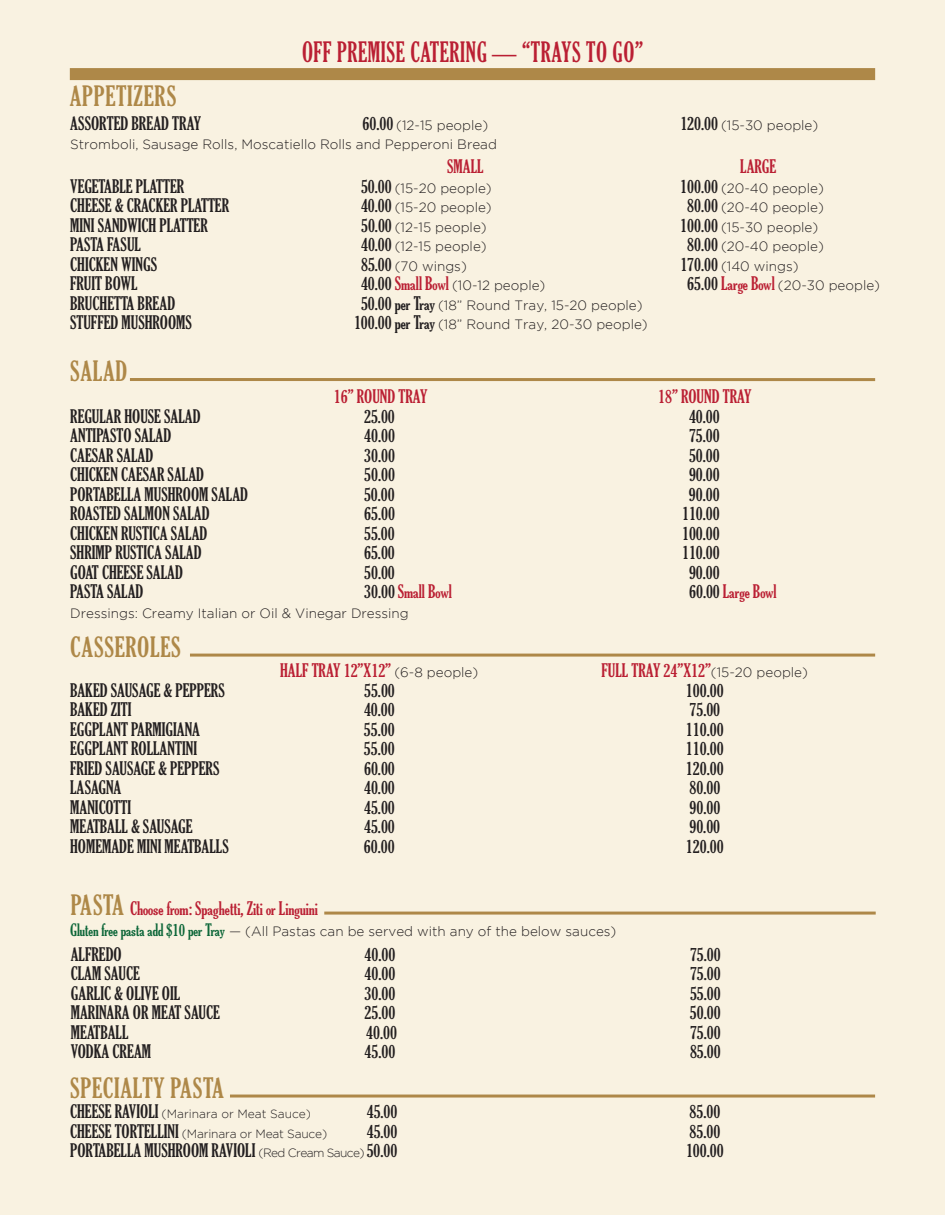
<style>
.page{position:relative;width:945px;height:1215px;background:#f9f2e1}
.page>*{position:absolute;margin:0;border:0;box-sizing:border-box;transform-origin:0 0}
.t1{font:27px "The Soul Of Vodka";letter-spacing:.025em;color:#ae8848}
.t2{font:27px "The Soul Of Vodka";letter-spacing:.025em;color:#ba1f33;scale:.9 1}
.t3{font:18px "The Soul Of Vodka";color:#231f20}
.t4{font:18px "The Soul Of Vodka";color:#ba1f33}
.t5{font:300 13.5px "Gotham";color:#231f20}
.t6{font:300 12px "Gotham";letter-spacing:-.01em;color:#231f20}
.s1{font-family:"The Soul Of Vodka";font-weight:400;font-size:18px}
.s2{font-family:"The Soul Of Vodka";font-weight:400;font-size:18px;color:#ba1f33}
.s3{color:#231f20}
.s4{font-family:"Gotham";font-weight:300;font-size:13.5px;color:#231f20}
.s5{font-size:27px;color:#ae8848}
.s6{font-family:"The Soul Of Vodka";font-weight:400;font-size:16.5px;color:#0c6638}
.s7{font-family:"Gotham";font-weight:300;font-size:12px}
</style>
<div class="page">
<div style="left:70px;top:68px;width:805px;height:12px;background:#ae8848"></div>
<hr style="left:130px;top:378px;width:745px;height:3px;background:#ae8848">
<hr style="left:190px;top:654px;width:685px;height:3px;background:#ae8848">
<hr style="left:324px;top:912px;width:552px;height:3px;background:#ae8848">
<hr style="left:230px;top:1095px;width:645px;height:3px;background:#ae8848">
<h1 class="t2" style="left:302px;top:41px;width:380px">OFF PREMISE CATERING — “TRAYS TO GO”</h1>
<h1 class="t1" style="left:70px;top:86px;width:108px">APPETIZERS</h1>
<p class="t3" style="left:70px;top:116px;width:132px">ASSORTED BREAD TRAY</p>
<p class="t5" style="left:362px;top:120px;width:127px"><span class="s1">60.00</span> (12-15 people)</p>
<p class="t5" style="left:680px;top:120px;width:139px"><span class="s1">120.00</span> (15-30 people)</p>
<p class="t5" style="left:70px;top:140px;width:428px">Stromboli, Sausage Rolls, Moscatiello Rolls and Pepperoni Bread</p>
<p class="t4" style="left:447px;top:160px;width:38px">SMALL</p>
<p class="t4" style="left:740px;top:160px;width:37px">LARGE</p>
<p class="t3" style="left:70px;top:179px;width:116px">VEGETABLE PLATTER</p>
<p class="t5" style="left:361px;top:183px;width:132px"><span class="s1">50.00</span> (15-20 people)</p>
<p class="t5" style="left:680px;top:183px;width:145px"><span class="s1">100.00</span> (20-40 people)</p>
<p class="t3" style="left:70px;top:199px;width:160px">CHEESE &amp; CRACKER PLATTER</p>
<p class="t5" style="left:361px;top:203px;width:132px"><span class="s1">40.00</span> (15-20 people)</p>
<p class="t5" style="left:687px;top:203px;width:138px"><span class="s1">80.00</span> (20-40 people)</p>
<p class="t3" style="left:70px;top:218px;width:139px">MINI SANDWICH PLATTER</p>
<p class="t5" style="left:361px;top:222px;width:127px"><span class="s1">50.00</span> (12-15 people)</p>
<p class="t5" style="left:680px;top:222px;width:139px"><span class="s1">100.00</span> (15-30 people)</p>
<p class="t3" style="left:70px;top:238px;width:72px">PASTA FASUL</p>
<p class="t5" style="left:361px;top:242px;width:127px"><span class="s1">40.00</span> (12-15 people)</p>
<p class="t5" style="left:687px;top:242px;width:138px"><span class="s1">80.00</span> (20-40 people)</p>
<p class="t3" style="left:70px;top:257px;width:88px">CHICKEN WINGS</p>
<p class="t5" style="left:361px;top:261px;width:107px"><span class="s1">85.00</span> (70 wings)</p>
<p class="t5" style="left:680px;top:261px;width:120px"><span class="s1">170.00</span> (140 wings)</p>
<p class="t3" style="left:70px;top:277px;width:69px">FRUIT BOWL</p>
<p class="t5" style="left:361px;top:281px;width:186px"><span class="s1">40.00</span> <span class="s2">Small Bowl</span> (10-12 people)</p>
<p class="t5" style="left:687px;top:281px;width:194px"><span class="s1">65.00</span> <span class="s2">Large Bowl</span> (20-30 people)</p>
<p class="t3" style="left:70px;top:296px;width:107px">BRUCHETTA BREAD</p>
<p class="t5" style="left:361px;top:300px;width:283px"><span class="s1">50.00 per Tray</span> (18” Round Tray, 15-20 people)</p>
<p class="t3" style="left:70px;top:316px;width:123px">STUFFED MUSHROOMS</p>
<p class="t5" style="left:354px;top:320px;width:295px"><span class="s1">100.00 per Tray</span> (18” Round Tray, 20-30 people)</p>
<h1 class="t1" style="left:70px;top:361px;width:59px">SALAD</h1>
<p class="t4" style="left:334px;top:390px;width:95px">16” ROUND TRAY</p>
<p class="t4" style="left:658px;top:390px;width:95px">18” ROUND TRAY</p>
<p class="t3" style="left:70px;top:409px;width:132px">REGULAR HOUSE SALAD</p>
<p class="t3" style="left:364px;top:409px;width:32px">25.00</p>
<p class="t3" style="left:689px;top:409px;width:32px">40.00</p>
<p class="t3" style="left:70px;top:429px;width:103px">ANTIPASTO SALAD</p>
<p class="t3" style="left:364px;top:429px;width:32px">40.00</p>
<p class="t3" style="left:689px;top:429px;width:32px">75.00</p>
<p class="t3" style="left:70px;top:448px;width:85px">CAESAR SALAD</p>
<p class="t3" style="left:364px;top:448px;width:32px">30.00</p>
<p class="t3" style="left:689px;top:448px;width:32px">50.00</p>
<p class="t3" style="left:70px;top:468px;width:135px">CHICKEN CAESAR SALAD</p>
<p class="t3" style="left:364px;top:468px;width:32px">50.00</p>
<p class="t3" style="left:689px;top:468px;width:32px">90.00</p>
<p class="t3" style="left:70px;top:487px;width:179px">PORTABELLA MUSHROOM SALAD</p>
<p class="t3" style="left:364px;top:487px;width:32px">50.00</p>
<p class="t3" style="left:689px;top:487px;width:32px">90.00</p>
<p class="t3" style="left:70px;top:507px;width:141px">ROASTED SALMON SALAD</p>
<p class="t3" style="left:364px;top:507px;width:32px">65.00</p>
<p class="t3" style="left:682px;top:507px;width:39px">110.00</p>
<p class="t3" style="left:70px;top:526px;width:139px">CHICKEN RUSTICA SALAD</p>
<p class="t3" style="left:364px;top:526px;width:32px">55.00</p>
<p class="t3" style="left:682px;top:526px;width:39px">100.00</p>
<p class="t3" style="left:70px;top:546px;width:133px">SHRIMP RUSTICA SALAD</p>
<p class="t3" style="left:364px;top:546px;width:32px">65.00</p>
<p class="t3" style="left:682px;top:546px;width:39px">110.00</p>
<p class="t3" style="left:70px;top:565px;width:114px">GOAT CHEESE SALAD</p>
<p class="t3" style="left:364px;top:565px;width:32px">50.00</p>
<p class="t3" style="left:689px;top:565px;width:32px">90.00</p>
<p class="t3" style="left:70px;top:585px;width:75px">PASTA SALAD</p>
<p class="t4" style="left:364px;top:585px;width:89px"><span class="s3">30.00</span> Small Bowl</p>
<p class="t4" style="left:689px;top:585px;width:89px"><span class="s3">60.00</span> Large Bowl</p>
<p class="t5" style="left:70px;top:608px;width:340px">Dressings: Creamy Italian or Oil &amp; Vinegar Dressing</p>
<h1 class="t1" style="left:70px;top:636px;width:112px">CASSEROLES</h1>
<p class="t4" style="left:280px;top:664px;width:200px">HALF TRAY 12”X12” <span class="s4">(6-8 people)</span></p>
<p class="t4" style="left:602px;top:664px;width:208px">FULL TRAY 24”X12”<span class="s4">(15-20 people)</span></p>
<p class="t3" style="left:70px;top:683px;width:156px">BAKED SAUSAGE &amp; PEPPERS</p>
<p class="t3" style="left:364px;top:683px;width:32px">55.00</p>
<p class="t3" style="left:686px;top:683px;width:39px">100.00</p>
<p class="t3" style="left:70px;top:703px;width:63px">BAKED ZITI</p>
<p class="t3" style="left:364px;top:703px;width:32px">40.00</p>
<p class="t3" style="left:689px;top:703px;width:32px">75.00</p>
<p class="t3" style="left:70px;top:722px;width:131px">EGGPLANT PARMIGIANA</p>
<p class="t3" style="left:364px;top:722px;width:32px">55.00</p>
<p class="t3" style="left:686px;top:722px;width:39px">110.00</p>
<p class="t3" style="left:70px;top:742px;width:128px">EGGPLANT ROLLANTINI</p>
<p class="t3" style="left:364px;top:742px;width:32px">55.00</p>
<p class="t3" style="left:686px;top:742px;width:39px">110.00</p>
<p class="t3" style="left:70px;top:761px;width:151px">FRIED SAUSAGE &amp; PEPPERS</p>
<p class="t3" style="left:364px;top:761px;width:32px">60.00</p>
<p class="t3" style="left:686px;top:761px;width:39px">120.00</p>
<p class="t3" style="left:70px;top:781px;width:53px">LASAGNA</p>
<p class="t3" style="left:364px;top:781px;width:32px">40.00</p>
<p class="t3" style="left:689px;top:781px;width:32px">80.00</p>
<p class="t3" style="left:70px;top:800px;width:63px">MANICOTTI</p>
<p class="t3" style="left:364px;top:800px;width:32px">45.00</p>
<p class="t3" style="left:689px;top:800px;width:32px">90.00</p>
<p class="t3" style="left:70px;top:820px;width:124px">MEATBALL &amp; SAUSAGE</p>
<p class="t3" style="left:364px;top:820px;width:32px">45.00</p>
<p class="t3" style="left:689px;top:820px;width:32px">90.00</p>
<p class="t3" style="left:70px;top:839px;width:160px">HOMEMADE MINI MEATBALLS</p>
<p class="t3" style="left:364px;top:839px;width:32px">60.00</p>
<p class="t3" style="left:686px;top:839px;width:39px">120.00</p>
<p class="t4" style="left:71px;top:901px;width:249px"><span class="s5">PASTA</span> Choose from: Spaghetti, Ziti or Linguini</p>
<p class="t3" style="left:71px;top:947px;width:52px">ALFREDO</p>
<p class="t3" style="left:365px;top:947px;width:32px">40.00</p>
<p class="t3" style="left:690px;top:947px;width:32px">75.00</p>
<p class="t3" style="left:71px;top:967px;width:71px">CLAM SAUCE</p>
<p class="t3" style="left:365px;top:967px;width:32px">40.00</p>
<p class="t3" style="left:690px;top:967px;width:32px">75.00</p>
<p class="t3" style="left:71px;top:986px;width:111px">GARLIC &amp; OLIVE OIL</p>
<p class="t3" style="left:365px;top:986px;width:32px">30.00</p>
<p class="t3" style="left:690px;top:986px;width:32px">55.00</p>
<p class="t3" style="left:71px;top:1006px;width:151px">MARINARA OR MEAT SAUCE</p>
<p class="t3" style="left:365px;top:1006px;width:32px">25.00</p>
<p class="t3" style="left:690px;top:1006px;width:32px">50.00</p>
<p class="t3" style="left:71px;top:1025px;width:59px">MEATBALL</p>
<p class="t3" style="left:366px;top:1025px;width:32px">40.00</p>
<p class="t3" style="left:690px;top:1025px;width:32px">75.00</p>
<p class="t3" style="left:71px;top:1045px;width:82px">VODKA CREAM</p>
<p class="t3" style="left:365px;top:1045px;width:32px">45.00</p>
<p class="t3" style="left:690px;top:1045px;width:32px">85.00</p>
<p class="t5" style="left:70px;top:926px;width:548px"><span class="s6">Gluten free pasta add $10 per Tray</span> — (All Pastas can be served with any of the below sauces)</p>
<h1 class="t1" style="left:70px;top:1077px;width:155px">SPECIALTY PASTA</h1>
<p class="t6" style="left:70px;top:1109px;width:242px"><span class="s1">CHEESE RAVIOLI</span> (Marinara or Meat Sauce)</p>
<p class="t3" style="left:367px;top:1104px;width:32px">45.00</p>
<p class="t3" style="left:690px;top:1104px;width:32px">85.00</p>
<p class="t6" style="left:70px;top:1129px;width:259px"><span class="s1">CHEESE TORTELLINI</span> (Marinara or Meat Sauce)</p>
<p class="t3" style="left:367px;top:1124px;width:32px">45.00</p>
<p class="t3" style="left:690px;top:1124px;width:32px">85.00</p>
<p class="t3" style="left:70px;top:1143px;width:329px">PORTABELLA MUSHROOM RAVIOLI <span class="s7">(Red Cream Sauce)</span> 50.00</p>
<p class="t3" style="left:686px;top:1143px;width:39px">100.00</p>
</div>
